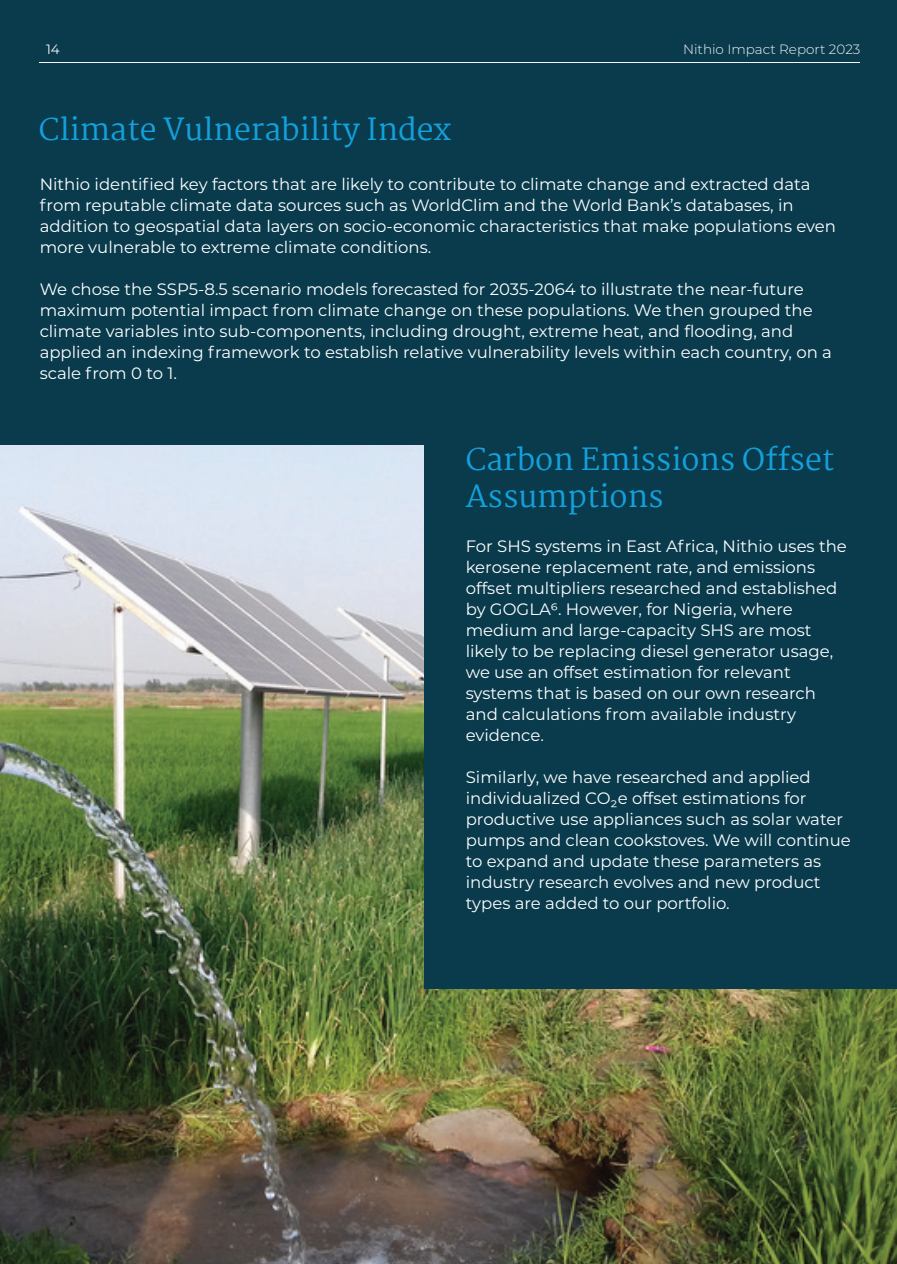
<style>
.page{position:relative;width:897px;height:1264px;background:#fff}
.page>*{position:absolute;margin:0;border:0;box-sizing:border-box;transform-origin:0 0}
.t1{font:30px/37.5px "Martel";color:#14a0db}
.t2{font:16.5px/21px "Montserrat";color:#fff}
.t3{font:300 13.5px "Montserrat";color:#f4f5f6}
.t4{font:13.5px "Montserrat";color:#f4f5f6}
</style>
<div class="page">
<div style="left:0;top:0;width:896px;height:1264px;background:#093b4d"></div>
<hr style="left:39px;top:62px;width:820px;height:1px;background:#f4f5f6">
<img style="left:0;top:446px;width:896px;height:818px">
<div style="left:424px;top:431px;width:472px;height:557px;background:#093b4d"></div>
<p class="t4" style="left:46px;top:40px;width:15px">14</p>
<p class="t3" style="left:683px;top:40px;width:179px">Nithio Impact Report 2023</p>
<h1 class="t1" style="left:39px;top:111px;width:413px">Climate Vulnerability Index</h1>
<p class="t2" style="left:40px;top:173px;width:797px">Nithio identified key factors that are likely to contribute to climate change and extracted data from reputable climate data sources such as WorldClim and the World Bank’s databases, in addition to geospatial data layers on socio-economic characteristics that make populations even more vulnerable to extreme climate conditions.</p>
<p class="t2" style="left:40px;top:278px;width:793px">We chose the SSP5-8.5 scenario models forecasted for 2035-2064 to illustrate the near-future maximum potential impact from climate change on these populations. We then grouped the climate variables into sub-components, including drought, extreme heat, and flooding, and applied an indexing framework to establish relative vulnerability levels within each country, on a scale from 0 to 1.</p>
<h1 class="t1" style="left:465px;top:440px;width:370px">Carbon Emissions Offset<br>Assumptions</h1>
<p class="t2" style="left:465px;top:535px;width:382px">For SHS systems in East Africa, Nithio uses the kerosene replacement rate, and emissions offset multipliers researched and established by GOGLA6. However, for Nigeria, where medium and large-capacity SHS are most likely to be replacing diesel generator usage, we use an offset estimation for relevant systems that is based on our own research and calculations from available industry evidence.</p>
<p class="t2" style="left:465px;top:766px;width:386px">Similarly, we have researched and applied individualized CO2e offset estimations for productive use appliances such as solar water pumps and clean cookstoves. We will continue to expand and update these parameters as industry research evolves and new product types are added to our portfolio.</p>
</div>
